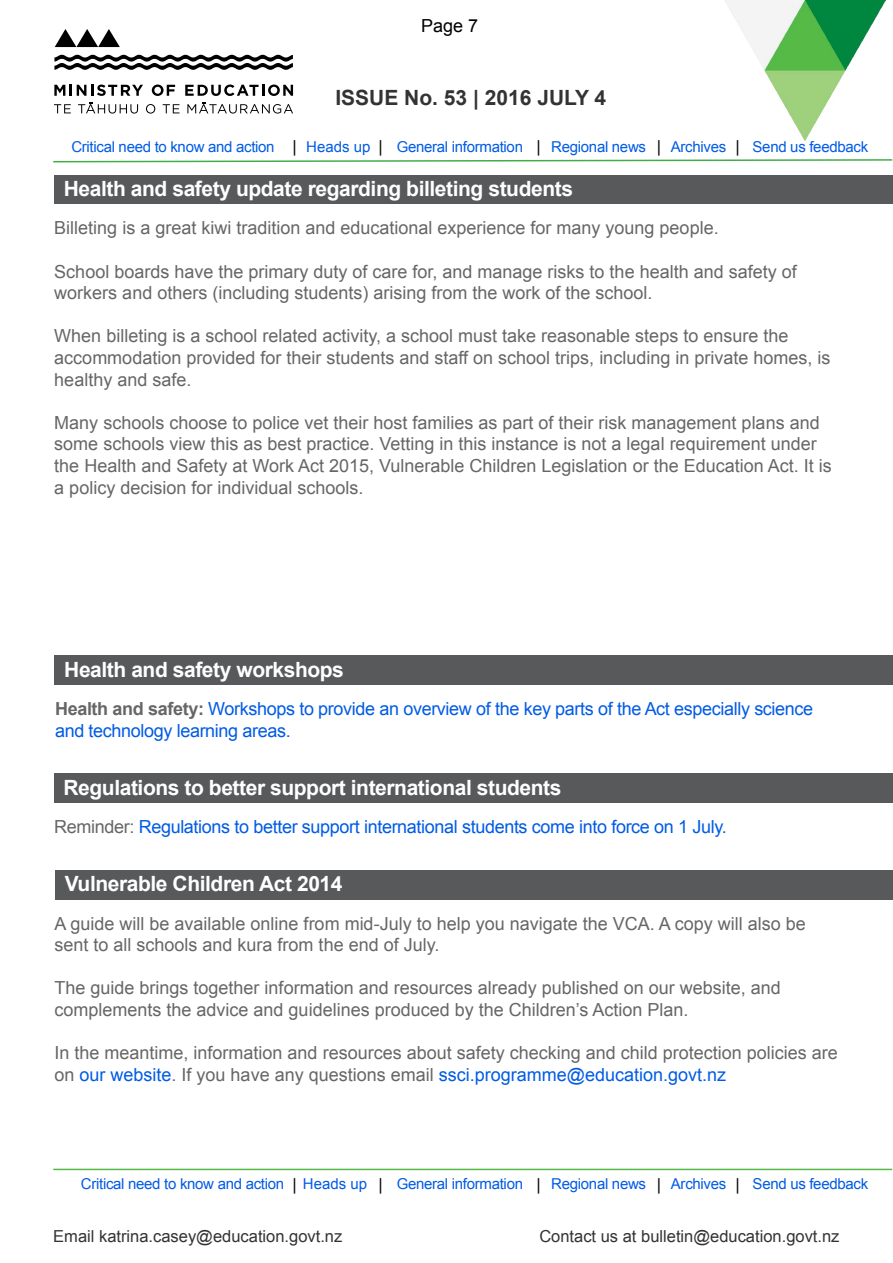
<style>
.page{position:relative;width:893px;height:1263px;background:#fff}
.page>*{position:absolute;margin:0;border:0;box-sizing:border-box;transform-origin:0 0}
.Bookmark{font:700 21px "Arial";letter-spacing:-.02em;color:#fff}
.t1{font:700 21px "Arial";color:#333}
.t2{font:18px/21.6px "Arial";color:#666}
.t3{font:18px/21.6px "Arial";letter-spacing:-.02em;color:#005be5}
.t4{font:18px "Arial";color:#000}
.t5{font:16.5px "Arial";color:#333}
.t6{font:15px "Arial";letter-spacing:-.02em;color:#005be5}
.s1{font-size:16.5px;color:#000}
.s2{font-weight:700;color:#666}
.s3{color:#666}
.s4{color:#005be5}
</style>
<div class="page">
<hr style="left:53px;top:1169px;width:839px;height:1px;background:#55ba47">
<svg style="left:54px;top:85px;width:89px;height:11px"></svg>
<svg style="left:152px;top:85px;width:23px;height:11px"></svg>
<svg style="left:185px;top:85px;width:108px;height:11px"></svg>
<svg style="left:54px;top:104px;width:17px;height:9px"></svg>
<svg style="left:78px;top:102px;width:60px;height:12px"></svg>
<svg style="left:146px;top:104px;width:9px;height:10px"></svg>
<svg style="left:163px;top:104px;width:16px;height:9px"></svg>
<svg style="left:187px;top:102px;width:106px;height:12px"></svg>
<svg style="left:55px;top:29px;width:65px;height:18px"></svg>
<svg style="left:54px;top:55px;width:239px;height:15px"></svg>
<img style="left:725px;top:0;width:161px;height:140px">
<div style="left:54px;top:175px;width:839px;height:29px;background:#58595b"></div>
<div style="left:55px;top:655px;width:838px;height:30px;background:#58595b"></div>
<div style="left:54px;top:773px;width:839px;height:30px;background:#58595b"></div>
<div style="left:55px;top:870px;width:838px;height:29px;background:#58595b"></div>
<svg style="left:53px;top:140px;width:840px;height:23px"></svg>
<p class="t4" style="left:421px;top:14px;width:59px">Page 7</p>
<p class="t1" style="left:335px;top:83px;width:272px">ISSUE No. 53 | 2016 JULY 4</p>
<p class="t6" style="left:71px;top:137px;width:576px">Critical need to know and action <span class="s1">|</span> Heads up <span class="s1">|</span> General information <span class="s1">|</span> Regional news</p>
<p class="t6" style="left:671px;top:137px;width:57px">Archives</p>
<p class="t6" style="left:753px;top:137px;width:117px">Send us feedback</p>
<p class="Bookmark" style="left:64px;top:175px;width:511px">Health and safety update regarding billeting students</p>
<p class="t2" style="left:54px;top:217px;width:666px">Billeting is a great kiwi tradition and educational experience for many young people.</p>
<p class="t2" style="left:54px;top:261px;width:744px">School boards have the primary duty of care for, and manage risks to the health and safety of workers and others (including students) arising from the work of the school.</p>
<p class="t2" style="left:54px;top:325px;width:778px">When billeting is a school related activity, a school must take reasonable steps to ensure the accommodation provided for their students and staff on school trips, including in private homes, is healthy and safe.</p>
<p class="t2" style="left:54px;top:412px;width:779px">Many schools choose to police vet their host families as part of their risk management plans and some schools view this as best practice. Vetting in this instance is not a legal requirement under the Health and Safety at Work Act 2015, Vulnerable Children Legislation or the Education Act. It is a policy decision for individual schools.</p>
<p class="Bookmark" style="left:64px;top:656px;width:281px">Health and safety workshops</p>
<p class="t3" style="left:55px;top:698px;width:760px"><span class="s2">Health and safety:</span> Workshops to provide an overview of the key parts of the Act especially science and technology learning areas.</p>
<p class="Bookmark" style="left:64px;top:774px;width:499px">Regulations to better support international students</p>
<p class="t3" style="left:54px;top:816px;width:674px"><span class="s3">Reminder:</span> Regulations to better support international students come into force on 1 July.</p>
<p class="Bookmark" style="left:65px;top:870px;width:279px">Vulnerable Children Act 2014</p>
<p class="t2" style="left:55px;top:912px;width:753px">A guide will be available online from mid-July to help you navigate the VCA. A copy will also be sent to all schools and kura from the end of July.</p>
<p class="t2" style="left:55px;top:977px;width:728px">The guide brings together information and resources already published on our website, and complements the advice and guidelines produced by the Children’s Action Plan.</p>
<p class="t2" style="left:55px;top:1042px;width:785px">In the meantime, information and resources about safety checking and child protection policies are on <span class="s4">our website</span>. If you have any questions email <span class="s4">ssci.programme@education.govt.nz</span></p>
<p class="t6" style="left:81px;top:1174px;width:567px">Critical need to know and action <span class="s1">|</span> Heads up <span class="s1">|</span> General information <span class="s1">|</span> Regional news</p>
<p class="t6" style="left:671px;top:1174px;width:57px">Archives</p>
<p class="t6" style="left:753px;top:1174px;width:117px">Send us feedback</p>
<p class="t5" style="left:53px;top:1226px;width:291px">Email katrina.casey@education.govt.nz</p>
<p class="t5" style="left:539px;top:1226px;width:302px">Contact us at bulletin@education.govt.nz</p>
</div>
